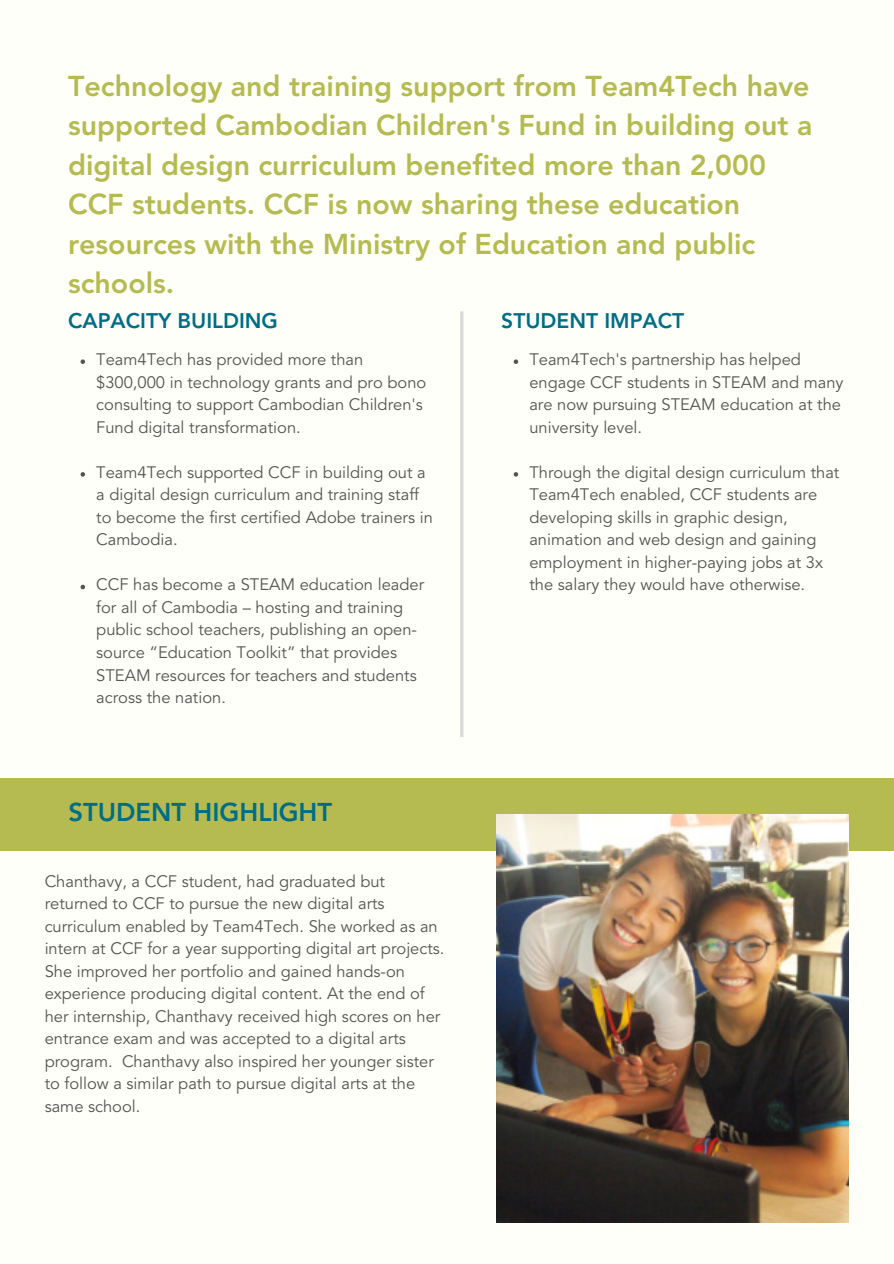
<style>
.page{position:relative;width:894px;height:1264px;background:#fff}
.page>*{position:absolute;margin:0;border:0;box-sizing:border-box;transform-origin:0 0}
.t1{font:800 28.5px/39.5px "Avenir LT Std";color:#b5bb51}
.t2{font:800 25.5px "Avenir LT Std";color:#006d86}
.t3{font:800 21px "Avenir LT Std";color:#006d86}
.t4{font:16.5px/22.5px "Avenir LT Std";color:#545454}
</style>
<div class="page">
<div style="left:0;top:0;width:893px;height:1263px;background:#fffff9"></div>
<svg style="left:460px;top:311px;width:3px;height:426px"></svg>
<div style="left:0;top:778px;width:893px;height:73px;background:#b5bb51"></div>
<img style="left:496px;top:814px;width:352px;height:408px">
<svg style="left:80px;top:359px;width:5px;height:5px"></svg>
<svg style="left:80px;top:472px;width:5px;height:4px"></svg>
<svg style="left:80px;top:584px;width:5px;height:5px"></svg>
<svg style="left:513px;top:359px;width:5px;height:5px"></svg>
<svg style="left:513px;top:472px;width:5px;height:4px"></svg>
<p class="t1" style="left:68px;top:66px;width:745px">Technology and training support from Team4Tech have supported Cambodian Children's Fund in building out a digital design curriculum benefited more than 2,000<br>CCF students. CCF is now sharing these education resources with the Ministry of Education and public schools.</p>
<p class="t3" style="left:68px;top:308px;width:211px">CAPACITY BUILDING</p>
<p class="t3" style="left:501px;top:308px;width:184px">STUDENT IMPACT</p>
<p class="t4" style="left:96px;top:348px;width:331px">Team4Tech has provided more than $300,000 in technology grants and pro bono consulting to support Cambodian Children's Fund digital transformation.</p>
<p class="t4" style="left:96px;top:461px;width:338px">Team4Tech supported CCF in building out a a digital design curriculum and training staff to become the first certified Adobe trainers in Cambodia.</p>
<p class="t4" style="left:96px;top:574px;width:329px">CCF has become a STEAM education leader for all of Cambodia – hosting and training public school teachers, publishing an open&shy;source “Education Toolkit” that provides STEAM resources for teachers and students across the nation.</p>
<h2 class="t2" style="left:68px;top:797px;width:265px">STUDENT HIGHLIGHT</h2>
<p class="t4" style="left:45px;top:870px;width:401px">Chanthavy, a CCF student, had graduated but returned to CCF to pursue the new digital arts curriculum enabled by Team4Tech. She worked as an intern at CCF for a year supporting digital art projects.<br>She improved her portfolio and gained hands-on experience producing digital content. At the end of her internship, Chanthavy received high scores on her entrance exam and was accepted to a digital arts program. Chanthavy also inspired her younger sister to follow a similar path to pursue digital arts at the same school.</p>
<p class="t4" style="left:529px;top:348px;width:315px">Team4Tech's partnership has helped engage CCF students in STEAM and many are now pursuing STEAM education at the university level.</p>
<p class="t4" style="left:529px;top:461px;width:311px">Through the digital design curriculum that Team4Tech enabled, CCF students are developing skills in graphic design, animation and web design and gaining employment in higher-paying jobs at 3x the salary they would have otherwise.</p>
</div>
